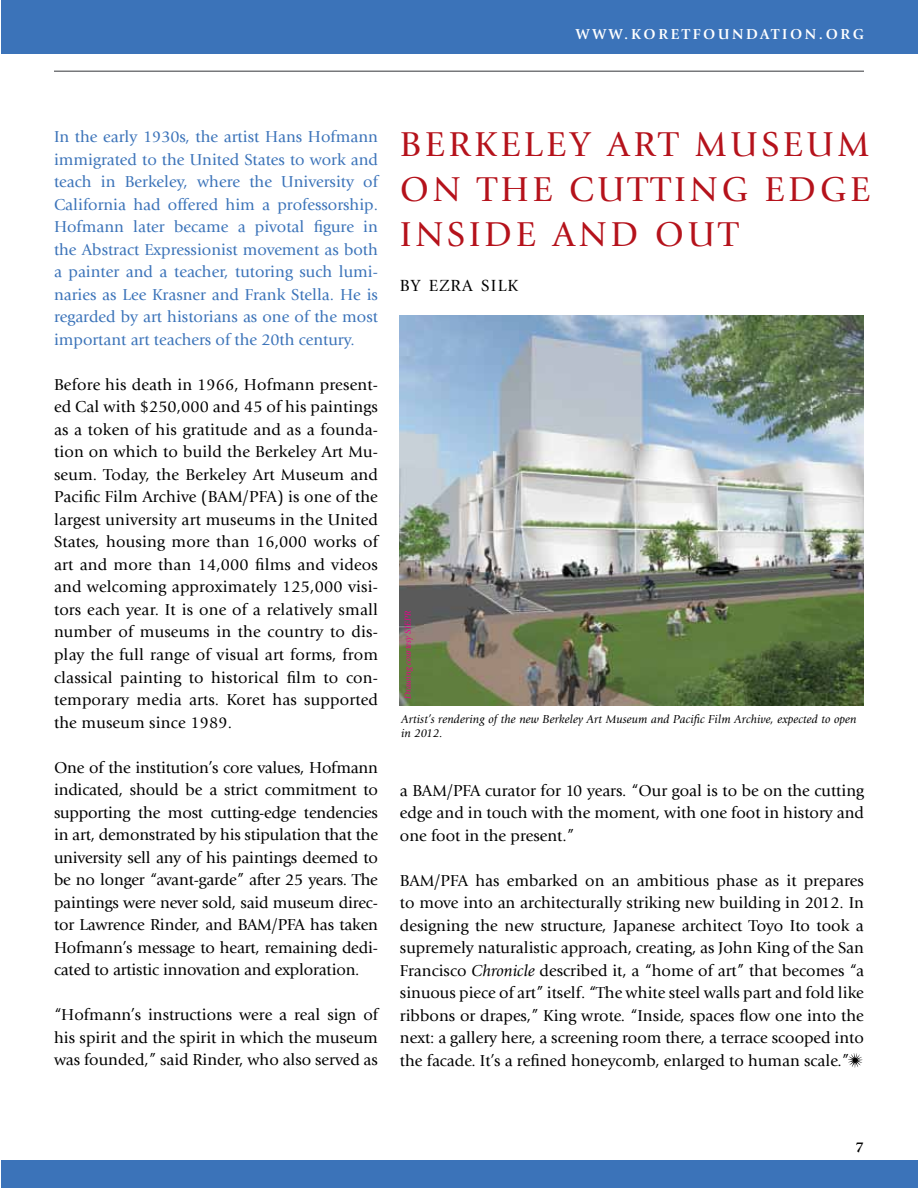
<style>
.page{position:relative;width:918px;height:1188px;background:#fff}
.page>*{position:absolute;margin:0;border:0;box-sizing:border-box;transform-origin:0 0}
.t1{font:36px "Giovanni Std";letter-spacing:.1em;color:#b5121b}
.t2{font:16.8px "Giovanni Std";letter-spacing:.07em;color:#000}
.t3{font:16.5px/22.5px "Giovanni Std";color:#000;text-align:justify}
.t4{font:16.5px/22.5px "Giovanni Std";color:#3b73b9;text-align:justify}
.t5{font:700 15px "Giovanni Std";letter-spacing:.175em;color:#fff}
.t6{font:700 15px "Giovanni Std";color:#000}
.t7{font:italic 12px/14.4px "Giovanni Std";letter-spacing:.01em;color:#000}
.t8{font:italic 9px "Giovanni Std";color:#ec008c}
.s1{font-style:italic}
</style>
<div class="page">
<div style="left:2px;top:0;width:916px;height:54px;background:#3b73b9"></div>
<div style="left:2px;top:1161px;width:916px;height:27px;background:#3b73b9"></div>
<hr style="left:54px;top:70px;width:810px;height:2px;background:#77787b">
<img style="left:400px;top:315px;width:464px;height:391px">
<svg style="left:848px;top:1053px;width:14px;height:15px"></svg>
<p class="t5" style="left:576px;top:25px;width:17px">WWW</p>
<p class="t5" style="left:624px;top:25px;width:241px">.KORETFOUNDATION.ORG</p>
<p class="t4" style="left:54px;top:126px;width:325px">In the early 1930s, the artist Hans Hofmann immigrated to the United States to work and teach in Berkeley, where the University of California had offered him a professorship.<br>Hofmann later became a pivotal figure in the Abstract Expressionist movement as both a painter and a teacher, tutoring such lumi&shy;naries as Lee Krasner and Frank Stella. He is regarded by art historians as one of the most important art teachers of the 20th century.</p>
<p class="t3" style="left:54px;top:373px;width:326px">Before his death in 1966, Hofmann present&shy;ed Cal with $250,000 and 45 of his paintings as a token of his gratitude and as a founda&shy;tion on which to build the Berkeley Art Mu&shy;seum. Today, the Berkeley Art Museum and Pacific Film Archive (BAM/PFA) is one of the largest university art museums in the United States, housing more than 16,000 works of art and more than 14,000 films and videos and welcoming approximately 125,000 visi&shy;tors each year. It is one of a relatively small number of museums in the country to dis&shy;play the full range of visual art forms, from classical painting to historical film to con&shy;temporary media arts. Koret has supported the museum since 1989.</p>
<p class="t3" style="left:54px;top:756px;width:326px">One of the institution’s core values, Hofmann indicated, should be a strict commitment to supporting the most cutting-edge tendencies in art, demonstrated by his stipulation that the university sell any of his paintings deemed to be no longer “avant-garde” after 25 years. The paintings were never sold, said museum direc&shy;tor Lawrence Rinder, and BAM/PFA has taken Hofmann’s message to heart, remaining dedi&shy;cated to artistic innovation and exploration.</p>
<p class="t3" style="left:54px;top:1004px;width:326px">“Hofmann’s instructions were a real sign of his spirit and the spirit in which the museum was founded,” said Rinder, who also served as</p>
<h1 class="t1" style="left:400px;top:124px;width:50px">Berkeley</h1>
<h1 class="t1" style="left:607px;top:124px;width:152px">Art Museum</h1>
<h1 class="t1" style="left:400px;top:169px;width:30px">on</h1>
<h1 class="t1" style="left:477px;top:169px;width:27px">the</h1>
<h1 class="t1" style="left:569px;top:169px;width:55px">Cutting</h1>
<h1 class="t1" style="left:765px;top:169px;width:52px">Edge</h1>
<h1 class="t1" style="left:400px;top:214px;width:41px">Inside</h1>
<h1 class="t1" style="left:552px;top:214px;width:30px">and</h1>
<h1 class="t1" style="left:655px;top:214px;width:59px">Out</h1>
<p class="t2" style="left:400px;top:276px;width:120px">BY EZRA SILK</p>
<p class="t8" style="left:403px;top:699px;width:90px;rotate:-90deg">Drawing courtesy SIEPR</p>
<p class="t7" style="left:401px;top:712px;width:457px">Artist’s rendering of the new Berkeley Art Museum and Pacific Film Archive, expected to open in 2012.</p>
<p class="t3" style="left:400px;top:779px;width:466px">a BAM/PFA curator for 10 years. “Our goal is to be on the cutting edge and in touch with the moment, with one foot in history and one foot in the present.”</p>
<p class="t3" style="left:400px;top:869px;width:466px">BAM/PFA has embarked on an ambitious phase as it prepares to move into an architecturally striking new building in 2012. In designing the new structure, Japanese architect Toyo Ito took a supremely naturalistic approach, creating, as John King of the San Francisco <span class="s1">Chronicle</span> described it, a “home of art” that becomes “a sinuous piece of art” itself. “The white steel walls part and fold like ribbons or drapes,” King wrote. “Inside, spaces flow one into the next: a gallery here, a screening room there, a terrace scooped into the facade. It’s a refined honeycomb, enlarged to human scale.”</p>
<p class="t6" style="left:856px;top:1138px;width:10px">7</p>
</div>
